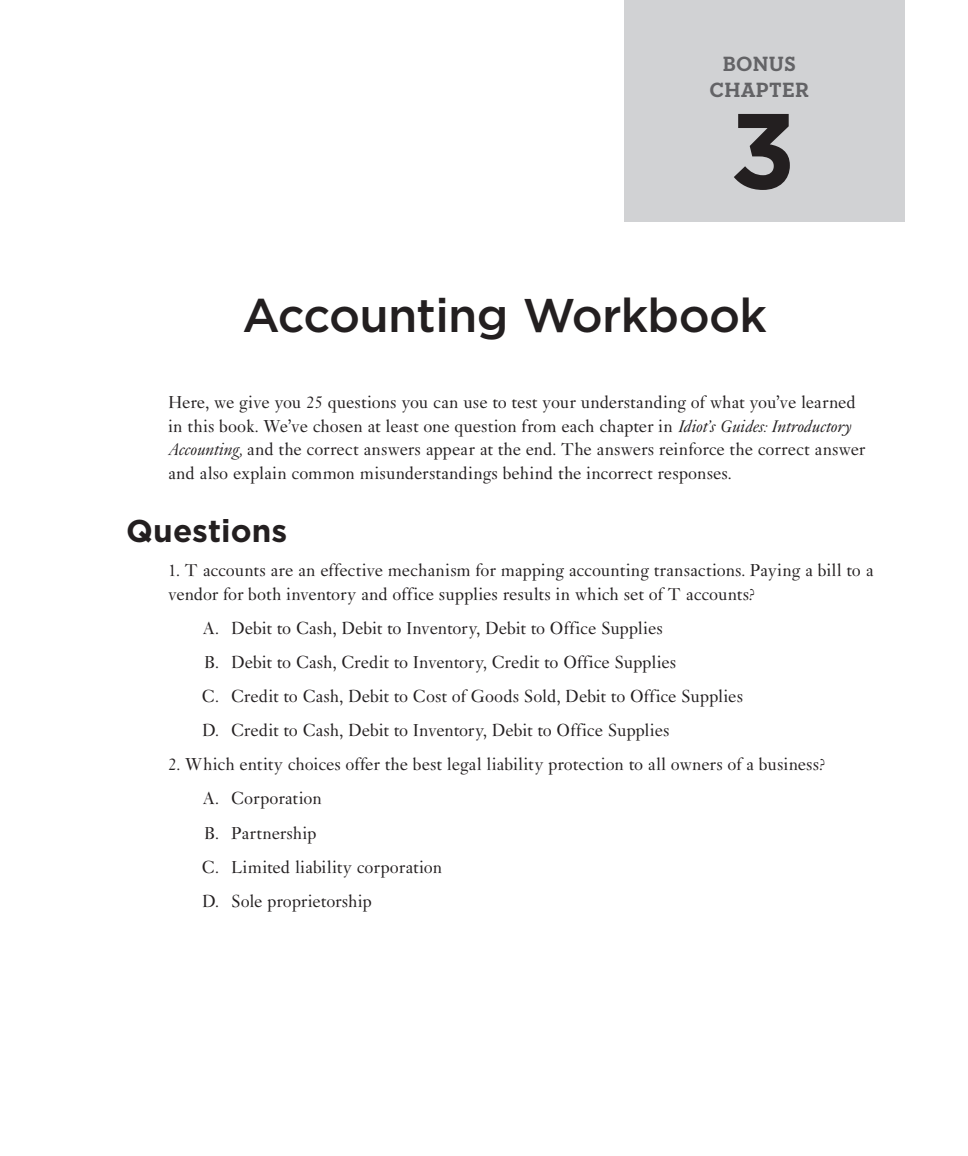
<style>
.page{position:relative;width:968px;height:1156px;background:#fff}
.page>*{position:absolute;margin:0;border:0;box-sizing:border-box;transform-origin:0 0}
.t1{font:700 106.75px "Gotham";color:#231f20}
.t2{font:500 47.25px "Gotham";letter-spacing:-.015em;color:#231f20}
.t3{font:700 31.5px "Gotham";letter-spacing:.005em;color:#231f20}
.t4{font:700 21px/25.2px "Neutraface Slab Text";letter-spacing:.01em;color:#636366;text-align:center}
.t5{font:18.38px/34.1px "Janson MT Std";letter-spacing:-.005em;color:#231f20}
.s1{font-style:italic}
</style>
<div class="page">
<div style="left:624px;top:0;width:280px;height:222px;background:#d1d2d4"></div>
<p class="t4" style="left:709px;top:51px;width:101px">BONUS<br>CHAPTER</p>
<h1 class="t1" style="left:729px;top:80px;width:68px">3</h1>
<h2 class="t2" style="left:242px;top:284px;width:526px">Accounting Workbook</h2>
<p class="t5" style="left:168px;top:390px;width:698px;line-height:23.6px">Here, we give you 25 questions you can use to test your understanding of what you’ve learned in this book. We’ve chosen at least one question from each chapter in <span class="s1">Idiot’s Guides: Introductory Accounting,</span> and the correct answers appear at the end. The answers reinforce the correct answer and also explain common misunderstandings behind the incorrect responses.</p>
<h3 class="t3" style="left:126px;top:510px;width:163px">Questions</h3>
<p class="t5" style="left:168px;top:558px;width:706px;line-height:23.6px">1. T accounts are an effective mechanism for mapping accounting transactions. Paying a bill to a vendor for both inventory and office supplies results in which set of T accounts?</p>
<p class="t5" style="left:202px;top:611px;width:542px">A. Debit to Cash, Debit to Inventory, Debit to Office Supplies<br>B. Debit to Cash, Credit to Inventory, Credit to Office Supplies<br>C. Credit to Cash, Debit to Cost of Goods Sold, Debit to Office Supplies D. Credit to Cash, Debit to Inventory, Debit to Office Supplies</p>
<p class="t5" style="left:202px;top:747px;width:624px;text-indent:-34px">2. Which entity choices offer the best legal liability protection to all owners of a business?<br>A. Corporation<br>B. Partnership<br>C. Limited liability corporation<br>D. Sole proprietorship</p>
</div>
